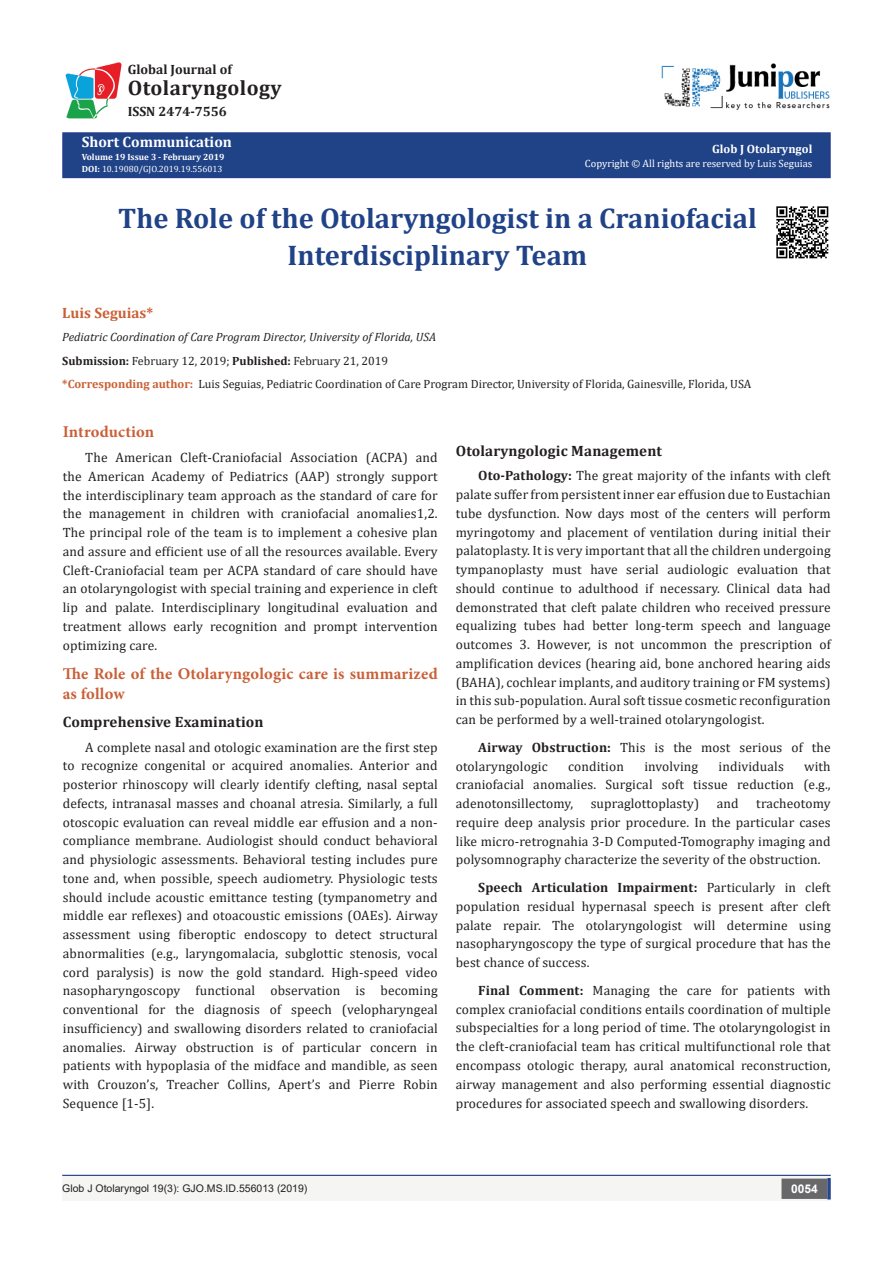
<style>
.page{position:relative;width:893px;height:1263px;background:#fff}
.page>*{position:absolute;margin:0;border:0;box-sizing:border-box;transform-origin:0 0}
.t1{font:700 28.5px/37.5px "Cambria";color:#204287;text-align:center}
.t2{font:700 21px "Cambria";letter-spacing:.02em;color:#231f20}
.No_Spacing{font:700 16.5px/20.2px "Minion Pro";letter-spacing:.01em;color:#ca5f37}
.No_Spacing-2{font:700 15px "Cambria";letter-spacing:.01em;color:#231f20}
.t3{font:700 15px "Cambria";color:#fff}
.t4{font:700 15px "Cambria";color:#ca6035}
.No_Spacing-3{font:13.5px/18.8px "Cambria";letter-spacing:.01em;color:#231f20;text-align:justify}
.t5{font:700 13.5px "Cambria";color:#231f20}
.t6{font:12px "Cambria";color:#231f20}
.t7{font:italic 12px "Cambria";color:#231f20}
.t8{font:700 12px "Cambria";color:#fff}
.t9{font:700 12px "Arial";color:#fff}
.t10{font:10.5px "Arial";color:#231f20}
.t11{font:10.5px "Cambria";color:#fff}
.t12{font:9px "Cambria";color:#fff}
.t13{font:700 9px "Cambria";color:#fff}
.s1{font-weight:700}
.s2{font-weight:700;color:#ca6035}
</style>
<div class="page">
<div style="left:63px;top:133px;width:767px;height:44px;background:#204287"></div>
<div style="left:62px;top:132px;width:769px;height:46px;border:2px solid #253f8e"></div>
<div style="left:62px;top:1175px;width:494px;height:26px;background:#f5f5f4"></div>
<div style="left:510px;top:1175px;width:321px;height:26px;background:#f5f5f4"></div>
<div style="left:782px;top:1179px;width:45px;height:19px;background:#68676a"></div>
<div style="left:781px;top:1178px;width:46px;height:21px;border:2px solid #68676a"></div>
<svg style="left:827px;top:1178px;width:4px;height:21px"></svg>
<img style="left:662px;top:63px;width:168px;height:47px">
<img style="left:65px;top:62px;width:57px;height:58px">
<hr style="left:62px;top:1175px;width:769px;height:1px;background:#253f8e">
<img style="left:776px;top:206px;width:53px;height:53px">
<p class="t5" style="left:128px;top:60px;width:105px">Global Journal of</p>
<p class="t2" style="left:128px;top:73px;width:155px">Otolaryngology</p>
<p class="t5" style="left:128px;top:102px;width:101px">ISSN 2474-7556</p>
<p class="t3" style="left:82px;top:132px;width:152px">Short Communication</p>
<p class="t13" style="left:82px;top:150px;width:144px">Volume 19 Issue 3 - February 2019</p>
<p class="t12" style="left:82px;top:163px;width:142px"><span class="s1">DOI:</span> 10.19080/GJO.2019.19.556013</p>
<p class="t8" style="left:712px;top:140px;width:102px">Glob J Otolaryngol</p>
<p class="t11" style="left:585px;top:157px;width:229px">Copyright © All rights are reserved by Luis Seguias</p>
<p class="t1" style="left:118px;top:198px;width:640px">The Role of the Otolaryngologist in a Craniofacial<br>Interdisciplinary Team</p>
<p class="t4" style="left:62px;top:302px;width:93px">Luis Seguias*</p>
<p class="t7" style="left:62px;top:329px;width:376px">Pediatric Coordination of Care Program Director, University of Florida, USA</p>
<p class="t6" style="left:62px;top:353px;width:327px"><span class="s1">Submission:</span> February 12, 2019; <span class="s1">Published:</span> February 21, 2019</p>
<p class="t6" style="left:62px;top:377px;width:691px"><span class="s2">*Corresponding author:</span> Luis Seguias, Pediatric Coordination of Care Program Director, University of Florida, Gainesville, Florida, USA</p>
<p class="No_Spacing" style="left:63px;top:422px;width:93px">Introduction</p>
<p class="No_Spacing-3" style="left:63px;top:448px;width:376px;text-indent:22px">The American Cleft-Craniofacial Association (ACPA) and the American Academy of Pediatrics (AAP) strongly support the interdisciplinary team approach as the standard of care for the management in children with craniofacial anomalies1,2.<br>The principal role of the team is to implement a cohesive plan and assure and efficient use of all the resources available. Every Cleft-Craniofacial team per ACPA standard of care should have an otolaryngologist with special training and experience in cleft lip and palate. Interdisciplinary longitudinal evaluation and treatment allows early recognition and prompt intervention optimizing care.</p>
<p class="No_Spacing" style="left:63px;top:663px;width:376px">The Role of the Otolaryngologic care is summarized as follow</p>
<p class="No_Spacing-2" style="left:63px;top:711px;width:202px">Comprehensive Examination</p>
<p class="No_Spacing-3" style="left:63px;top:737px;width:376px;text-indent:22px">A complete nasal and otologic examination are the first step to recognize congenital or acquired anomalies. Anterior and posterior rhinoscopy will clearly identify clefting, nasal septal defects, intranasal masses and choanal atresia. Similarly, a full otoscopic evaluation can reveal middle ear effusion and a non&shy;compliance membrane. Audiologist should conduct behavioral and physiologic assessments. Behavioral testing includes pure tone and, when possible, speech audiometry. Physiologic tests should include acoustic emittance testing (tympanometry and middle ear reflexes) and otoacoustic emissions (OAEs). Airway assessment using fiberoptic endoscopy to detect structural abnormalities (e.g., laryngomalacia, subglottic stenosis, vocal cord paralysis) is now the gold standard. High-speed video nasopharyngoscopy functional observation is becoming conventional for the diagnosis of speech (velopharyngeal insufficiency) and swallowing disorders related to craniofacial anomalies. Airway obstruction is of particular concern in patients with hypoplasia of the midface and mandible, as seen with Crouzon’s, Treacher Collins, Apert’s and Pierre Robin Sequence [1-5].</p>
<p class="No_Spacing-2" style="left:456px;top:440px;width:208px">Otolaryngologic Management</p>
<p class="No_Spacing-3" style="left:456px;top:466px;width:376px;text-indent:22px"><span class="s1">Oto-Pathology:</span> The great majority of the infants with cleft palate suffer from persistent inner ear effusion due to Eustachian tube dysfunction. Now days most of the centers will perform myringotomy and placement of ventilation during initial their palatoplasty. It is very important that all the children undergoing tympanoplasty must have serial audiologic evaluation that should continue to adulthood if necessary. Clinical data had demonstrated that cleft palate children who received pressure equalizing tubes had better long-term speech and language outcomes 3. However, is not uncommon the prescription of amplification devices (hearing aid, bone anchored hearing aids (BAHA), cochlear implants, and auditory training or FM systems) in this sub-population. Aural soft tissue cosmetic reconfiguration can be performed by a well-trained otolaryngologist.</p>
<p class="No_Spacing-3" style="left:456px;top:738px;width:376px;text-indent:22px"><span class="s1">Airway Obstruction:</span> This is the most serious of the otolaryngologic</p>
<p class="No_Spacing-3" style="left:456px;top:757px;width:376px;text-indent:348px">with craniofacial anomalies. Surgical soft tissue reduction (e.g., adenotonsillectomy,</p>
<p class="No_Spacing-3" style="left:568px;top:757px;width:57px">condition</p>
<p class="No_Spacing-3" style="left:644px;top:757px;width:55px">involving</p>
<p class="No_Spacing-3" style="left:719px;top:757px;width:67px">individuals</p>
<p class="No_Spacing-3" style="left:591px;top:794px;width:110px">supraglottoplasty)</p>
<p class="No_Spacing-3" style="left:717px;top:794px;width:23px">and</p>
<p class="No_Spacing-3" style="left:456px;top:794px;width:376px;text-indent:301px">tracheotomy require deep analysis prior procedure. In the particular cases like micro-retrognahia 3-D Computed-Tomography imaging and polysomnography characterize the severity of the obstruction.</p>
<p class="No_Spacing-3" style="left:456px;top:878px;width:376px;text-indent:22px"><span class="s1">Speech Articulation Impairment:</span> Particularly in cleft population residual hypernasal speech is present after cleft palate repair. The otolaryngologist will determine using nasopharyngoscopy the type of surgical procedure that has the best chance of success.</p>
<p class="No_Spacing-3" style="left:456px;top:981px;width:376px;text-indent:22px"><span class="s1">Final Comment:</span> Managing the care for patients with complex craniofacial conditions entails coordination of multiple subspecialties for a long period of time. The otolaryngologist in the cleft-craniofacial team has critical multifunctional role that encompass otologic therapy, aural anatomical reconstruction, airway management and also performing essential diagnostic procedures for associated speech and swallowing disorders.</p>
<p class="t10" style="left:62px;top:1180px;width:247px">Glob J Otolaryngol 19(3): GJO.MS.ID.556013 (2019)</p>
<p class="t9" style="left:791px;top:1180px;width:28px">0054</p>
</div>
